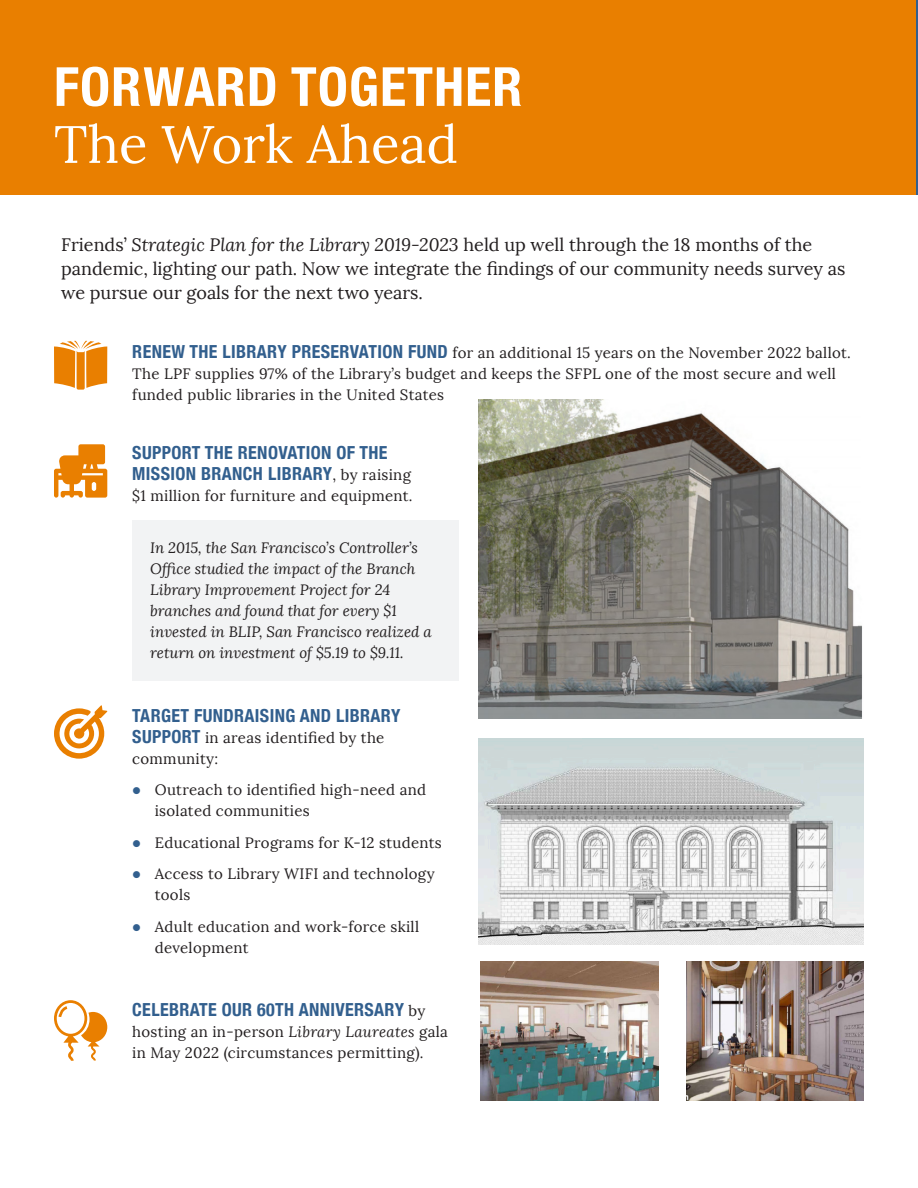
<style>
.page{position:relative;width:918px;height:1188px;background:#fff}
.page>*{position:absolute;margin:0;border:0;box-sizing:border-box;transform-origin:0 0}
.t1{font:700 condensed 54px "Helvetica Neue";letter-spacing:.02em;color:#fff}
.t2{font:52.5px "Lora";color:#fff}
.text{font:18px/24px "Lora";color:#231f20}
.Paragraph_Style_1{font:700 condensed 18px/21px "Helvetica Neue";letter-spacing:.02em;color:#325f8e}
.Paragraph_Style_1-2{font:15px/21px "Lora";letter-spacing:.02em;color:#231f20}
.text-2{font:italic 15px/21px "Lora";color:#231f20}
.s1{font-style:italic}
.s2{font-family:"Helvetica Neue";font-weight:700;font-stretch:condensed;font-size:18px;color:#325f8e}
.s3{font-family:"Lora";font-weight:400;font-stretch:normal;font-size:15px;color:#231f20}
.s4{color:#325f8e}
</style>
<div class="page">
<div style="left:0;top:0;width:918px;height:194px;background:#e97f00"></div>
<div style="left:132px;top:520px;width:327px;height:160px;background:#f2f3f4"></div>
<svg style="left:54px;top:341px;width:53px;height:49px"></svg>
<svg style="left:54px;top:444px;width:53px;height:54px"></svg>
<svg style="left:54px;top:705px;width:53px;height:54px"></svg>
<svg style="left:54px;top:1000px;width:53px;height:61px"></svg>
<img style="left:479px;top:738px;width:385px;height:207px">
<img style="left:686px;top:962px;width:178px;height:138px">
<img style="left:481px;top:962px;width:178px;height:138px">
<img style="left:479px;top:400px;width:383px;height:318px">
<hr style="left:917px;top:0;width:1px;height:194px;background:#325f8e">
<p class="t1" style="left:54px;top:42px;width:470px">FORWARD TOGETHER</p>
<p class="t2" style="left:54px;top:112px;width:405px">The Work Ahead</p>
<p class="text" style="left:61px;top:233px;width:786px">Friends’ <span class="s1">Strategic Plan for the Library 2019-2023</span> held up well through the 18 months of the pandemic, lighting our path. Now we integrate the findings of our community needs survey as we pursue our goals for the next two years.</p>
<p class="Paragraph_Style_1-2" style="left:132px;top:342px;width:720px"><span class="s2">RENEW THE LIBRARY PRESERVATION FUND</span> for an additional 15 years on the November 2022 ballot.<br>The LPF supplies 97% of the Library’s budget and keeps the SFPL one of the most secure and well funded public libraries in the United States</p>
<p class="Paragraph_Style_1" style="left:132px;top:441px;width:280px">SUPPORT THE RENOVATION OF THE<br>MISSION BRANCH LIBRARY<span class="s3">, by raising</span></p>
<p class="Paragraph_Style_1-2" style="left:132px;top:486px;width:282px">$1 million for furniture and equipment.</p>
<p class="text-2" style="left:150px;top:537px;width:283px">In 2015, the San Francisco’s Controller’s Office studied the impact of the Branch Library Improvement Project for 24 branches and found that for every $1 invested in BLIP, San Francisco realized a return on investment of $5.19 to $9.11.</p>
<p class="Paragraph_Style_1" style="left:132px;top:704px;width:270px">TARGET FUNDRAISING AND LIBRARY</p>
<p class="Paragraph_Style_1-2" style="left:132px;top:727px;width:254px"><span class="s2">SUPPORT</span> in areas identified by the community:</p>
<p class="Paragraph_Style_1-2" style="left:155px;top:780px;width:273px;text-indent:-22px"><span class="s4">●</span> Outreach to identified high-need and isolated communities</p>
<p class="Paragraph_Style_1-2" style="left:132px;top:832px;width:311px"><span class="s4">●</span> Educational Programs for K-12 students</p>
<p class="Paragraph_Style_1-2" style="left:155px;top:864px;width:281px;text-indent:-22px"><span class="s4">●</span> Access to Library WIFI and technology tools</p>
<p class="Paragraph_Style_1-2" style="left:155px;top:916px;width:266px;text-indent:-22px"><span class="s4">●</span> Adult education and work-force skill development</p>
<p class="Paragraph_Style_1" style="left:132px;top:998px;width:295px">CELEBRATE OUR 60TH ANNIVERSARY <span class="s3">by</span></p>
<p class="Paragraph_Style_1-2" style="left:132px;top:1021px;width:317px">hosting an in-person <span class="s1">Library Laureates</span> gala in May 2022 (circumstances permitting).</p>
</div>
